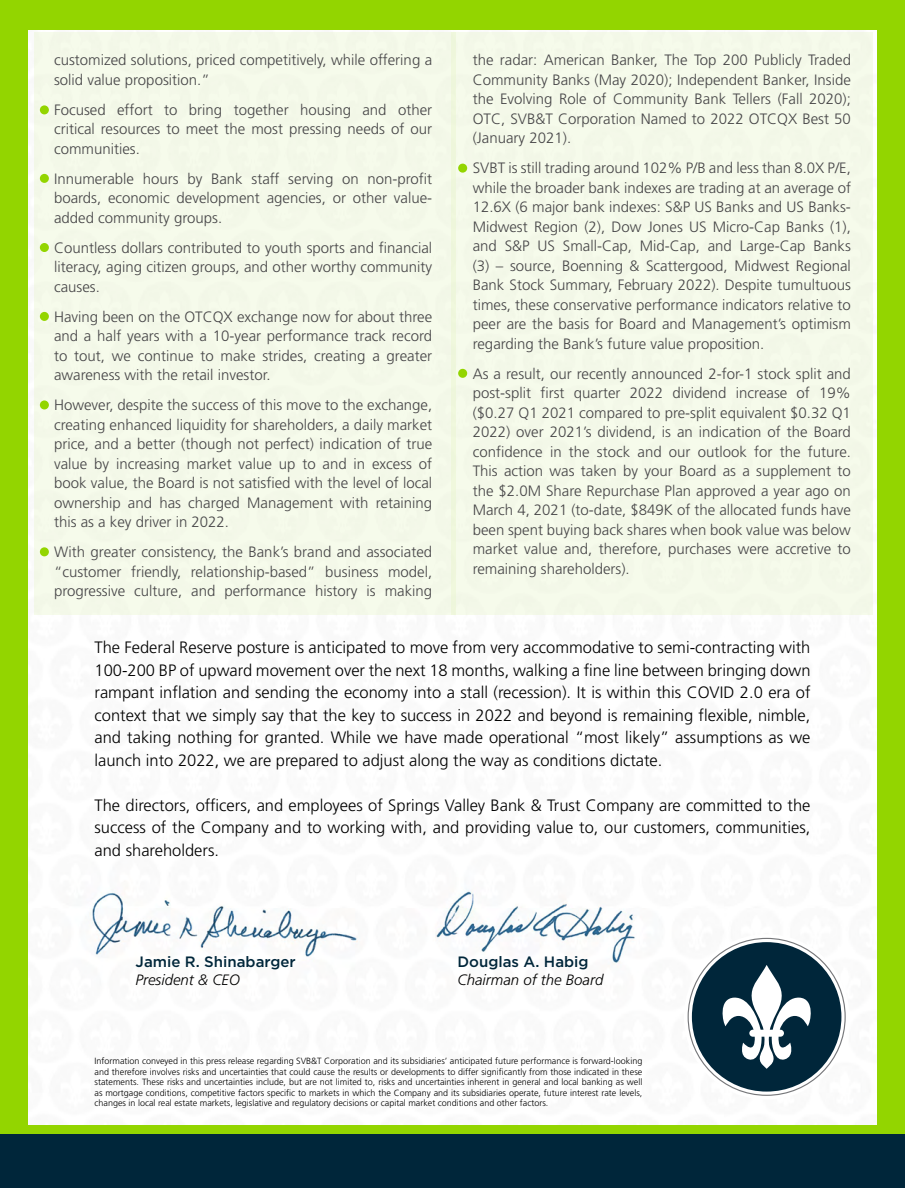
<style>
.page{position:relative;width:905px;height:1188px;background:#fff}
.page>*{position:absolute;margin:0;border:0;box-sizing:border-box;transform-origin:0 0}
.t1{font:300 16.5px/22.5px "Frutiger";color:#000;text-align:justify}
.t2{font:300 15px/19.5px "Frutiger";color:#464547;text-align:justify}
.t3{font:500 15px "Gotham";color:#00263a}
.t4{font:italic 300 15px "Frutiger";color:#000}
.t5{font:300 9px/10.5px "Frutiger";color:#000;text-align:justify}
</style>
<div class="page">
<img style="left:27px;top:29px;width:851px;height:1096px">
<div style="left:0;top:0;width:904px;height:29px;background:#93d500"></div>
<div style="left:878px;top:0;width:26px;height:1164px;background:#93d500"></div>
<div style="left:0;top:0;width:27px;height:1164px;background:#93d500"></div>
<div style="left:34px;top:32px;width:421px;height:583px;background:#f4f8e9"></div>
<div style="left:451px;top:32px;width:421px;height:583px;background:#f4f8e9"></div>
<div style="left:40px;top:105px;width:9px;height:9px;background:#93d500;border-radius:50%"></div>
<div style="left:40px;top:174px;width:9px;height:9px;background:#93d500;border-radius:50%"></div>
<div style="left:40px;top:243px;width:9px;height:9px;background:#93d500;border-radius:50%"></div>
<div style="left:40px;top:312px;width:9px;height:9px;background:#93d500;border-radius:50%"></div>
<div style="left:40px;top:400px;width:9px;height:9px;background:#93d500;border-radius:50%"></div>
<div style="left:40px;top:547px;width:9px;height:9px;background:#93d500;border-radius:50%"></div>
<div style="left:458px;top:164px;width:9px;height:9px;background:#93d500;border-radius:50%"></div>
<div style="left:458px;top:369px;width:9px;height:9px;background:#93d500;border-radius:50%"></div>
<svg style="left:687px;top:938px;width:158px;height:158px"></svg>
<div style="left:0;top:1125px;width:902px;height:63px;background:#93d500"></div>
<div style="left:0;top:1134px;width:904px;height:54px;background:#00263a"></div>
<p class="t2" style="left:54px;top:51px;width:380px">customized solutions, priced competitively, while offering a solid value proposition.”</p>
<p class="t2" style="left:54px;top:100px;width:380px">Focused effort to bring together housing and other critical resources to meet the most pressing needs of our communities.</p>
<p class="t2" style="left:54px;top:169px;width:380px">Innumerable hours by Bank staff serving on non-profit boards, economic development agencies, or other value&shy;added community groups.</p>
<p class="t2" style="left:54px;top:238px;width:380px">Countless dollars contributed to youth sports and financial literacy, aging citizen groups, and other worthy community causes.</p>
<p class="t2" style="left:54px;top:307px;width:379px">Having been on the OTCQX exchange now for about three and a half years with a 10-year performance track record to tout, we continue to make strides, creating a greater awareness with the retail investor.</p>
<p class="t2" style="left:54px;top:396px;width:380px">However, despite the success of this move to the exchange, creating enhanced liquidity for shareholders, a daily market price, and a better (though not perfect) indication of true value by increasing market value up to and in excess of book value, the Board is not satisfied with the level of local ownership and has charged Management with retaining this as a key driver in 2022.</p>
<p class="t2" style="left:54px;top:543px;width:380px">With greater consistency, the Bank’s brand and associated “customer friendly, relationship-based” business model, progressive culture, and performance history is making</p>
<p class="t2" style="left:472px;top:51px;width:380px">the radar: American Banker, The Top 200 Publicly Traded Community Banks (May 2020); Independent Banker, Inside the Evolving Role of Community Bank Tellers (Fall 2020); OTC, SVB&amp;T Corporation Named to 2022 OTCQX Best 50 (January 2021).</p>
<p class="t2" style="left:472px;top:159px;width:380px">SVBT is still trading around 102% P/B and less than 8.0X P/E, while the broader bank indexes are trading at an average of 12.6X (6 major bank indexes: S&amp;P US Banks and US Banks-Midwest Region (2), Dow Jones US Micro-Cap Banks (1), and S&amp;P US Small-Cap, Mid-Cap, and Large-Cap Banks (3) – source, Boenning &amp; Scattergood, Midwest Regional Bank Stock Summary, February 2022). Despite tumultuous times, these conservative performance indicators relative to peer are the basis for Board and Management’s optimism regarding the Bank’s future value proposition.</p>
<p class="t2" style="left:472px;top:364px;width:380px">As a result, our recently announced 2-for-1 stock split and post-split first quarter 2022 dividend increase of 19% ($0.27 Q1 2021 compared to pre-split equivalent $0.32 Q1<br>2022) over 2021’s dividend, is an indication of the Board confidence in the stock and our outlook for the future.<br>This action was taken by your Board as a supplement to the $2.0M Share Repurchase Plan approved a year ago on March 4, 2021 (to-date, $849K of the allocated funds have been spent buying back shares when book value was below market value and, therefore, purchases were accretive to remaining shareholders).</p>
<p class="t1" style="left:94px;top:637px;width:717px">The Federal Reserve posture is anticipated to move from very accommodative to semi-contracting with 100-200 BP of upward movement over the next 18 months, walking a fine line between bringing down rampant inflation and sending the economy into a stall (recession). It is within this COVID 2.0 era of context that we simply say that the key to success in 2022 and beyond is remaining flexible, nimble, and taking nothing for granted. While we have made operational “most likely” assumptions as we launch into 2022, we are prepared to adjust along the way as conditions dictate.</p>
<p class="t1" style="left:94px;top:794px;width:717px">The directors, officers, and employees of Springs Valley Bank &amp; Trust Company are committed to the success of the Company and to working with, and providing value to, our customers, communities, and shareholders.</p>
<p class="t3" style="left:136px;top:952px;width:162px">Jamie R. Shinabarger</p>
<p class="t4" style="left:136px;top:972px;width:106px">President &amp; CEO</p>
<p class="t3" style="left:457px;top:952px;width:133px">Douglas A. Habig</p>
<p class="t4" style="left:457px;top:972px;width:147px">Chairman of the Board</p>
<p class="t5" style="left:94px;top:1056px;width:549px">Information conveyed in this press release regarding SVB&amp;T Corporation and its subsidiaries’ anticipated future performance is forward-looking and therefore involves risks and uncertainties that could cause the results or developments to differ significantly from those indicated in these statements. These risks and uncertainties include, but are not limited to, risks and uncertainties inherent in general and local banking as well as mortgage conditions, competitive factors specific to markets in which the Company and its subsidiaries operate, future interest rate levels, changes in local real estate markets, legislative and regulatory decisions or capital market conditions and other factors.</p>
</div>
